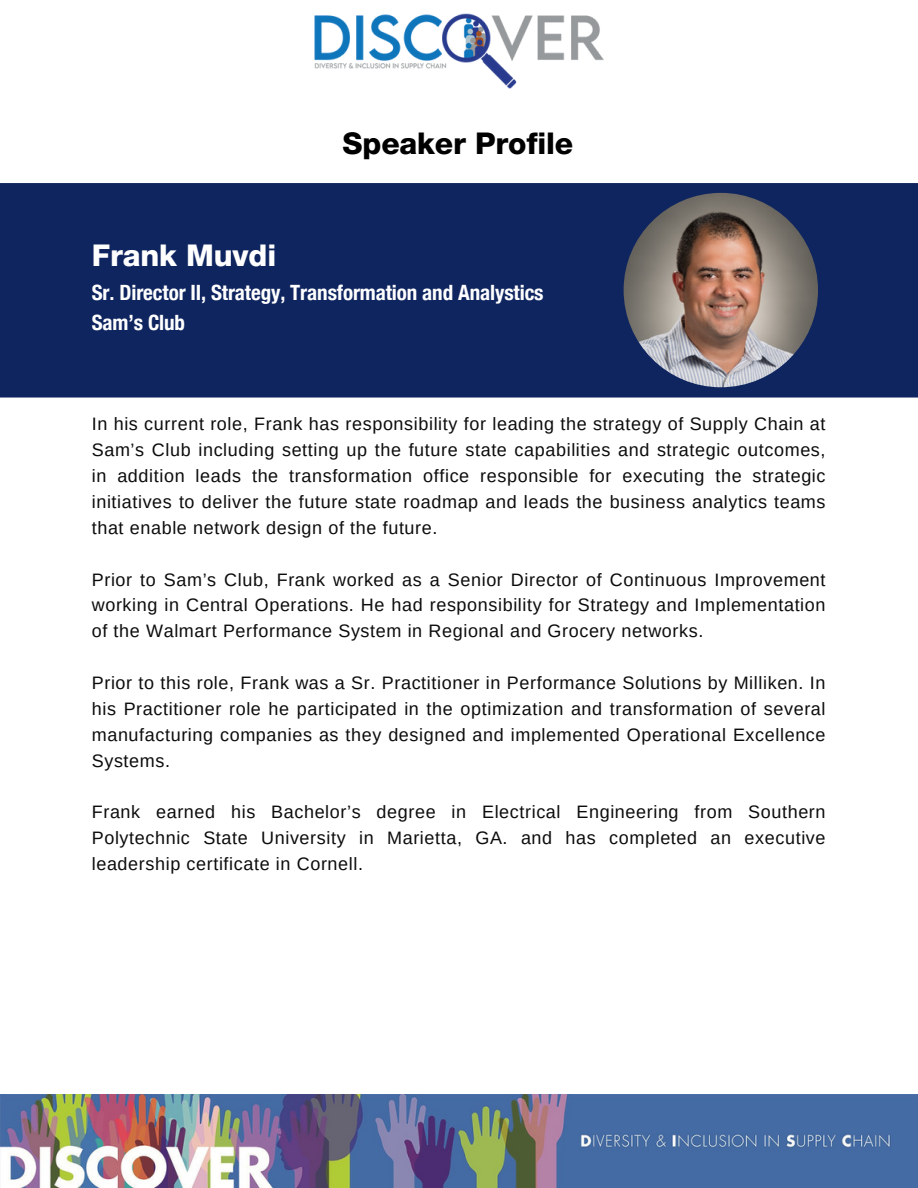
<style>
.page{position:relative;width:918px;height:1188px;background:#fff}
.page>*{position:absolute;margin:0;border:0;box-sizing:border-box;transform-origin:0 0}
.t1{font:800 30px "Helvetica Neue";letter-spacing:-.005em;color:#000}
.t2{font:800 30px "Helvetica Neue";letter-spacing:-.005em;color:#fff}
.t3{font:700 condensed 21px "Helvetica Neue";letter-spacing:-.005em;color:#fff}
.t4{font:18px/25.8px "Arimo";letter-spacing:.035em;color:#0c0c0c;text-align:justify}
</style>
<div class="page">
<img style="left:0;top:1095px;width:917px;height:92px">
<div style="left:0;top:183px;width:918px;height:215px;background:#0f255f"></div>
<img style="left:624px;top:193px;width:194px;height:194px;border-radius:50%">
<img style="left:314px;top:13px;width:290px;height:76px">
<p class="t1" style="left:343px;top:133px;width:232px">Speaker Profile</p>
<p class="t2" style="left:92px;top:244px;width:186px">Frank Muvdi</p>
<p class="t3" style="left:92px;top:280px;width:453px">Sr. Director II, Strategy, Transformation and Analystics</p>
<p class="t3" style="left:92px;top:309px;width:95px">Sam’s Club</p>
<p class="t4" style="left:92px;top:411px;width:735px">In his current role, Frank has responsibility for leading the strategy of Supply Chain at Sam’s Club including setting up the future state capabilities and strategic outcomes, in addition leads the transformation office responsible for executing the strategic initiatives to deliver the future state roadmap and leads the business analytics teams that enable network design of the future.</p>
<p class="t4" style="left:92px;top:566px;width:735px">Prior to Sam’s Club, Frank worked as a Senior Director of Continuous Improvement working in Central Operations. He had responsibility for Strategy and Implementation of the Walmart Performance System in Regional and Grocery networks.</p>
<p class="t4" style="left:92px;top:670px;width:735px">Prior to this role, Frank was a Sr. Practitioner in Performance Solutions by Milliken. In his Practitioner role he participated in the optimization and transformation of several manufacturing companies as they designed and implemented Operational Excellence Systems.</p>
<p class="t4" style="left:92px;top:799px;width:735px">Frank earned his Bachelor’s degree in Electrical Engineering from Southern Polytechnic State University in Marietta, GA. and has completed an executive leadership certificate in Cornell.</p>
</div>
